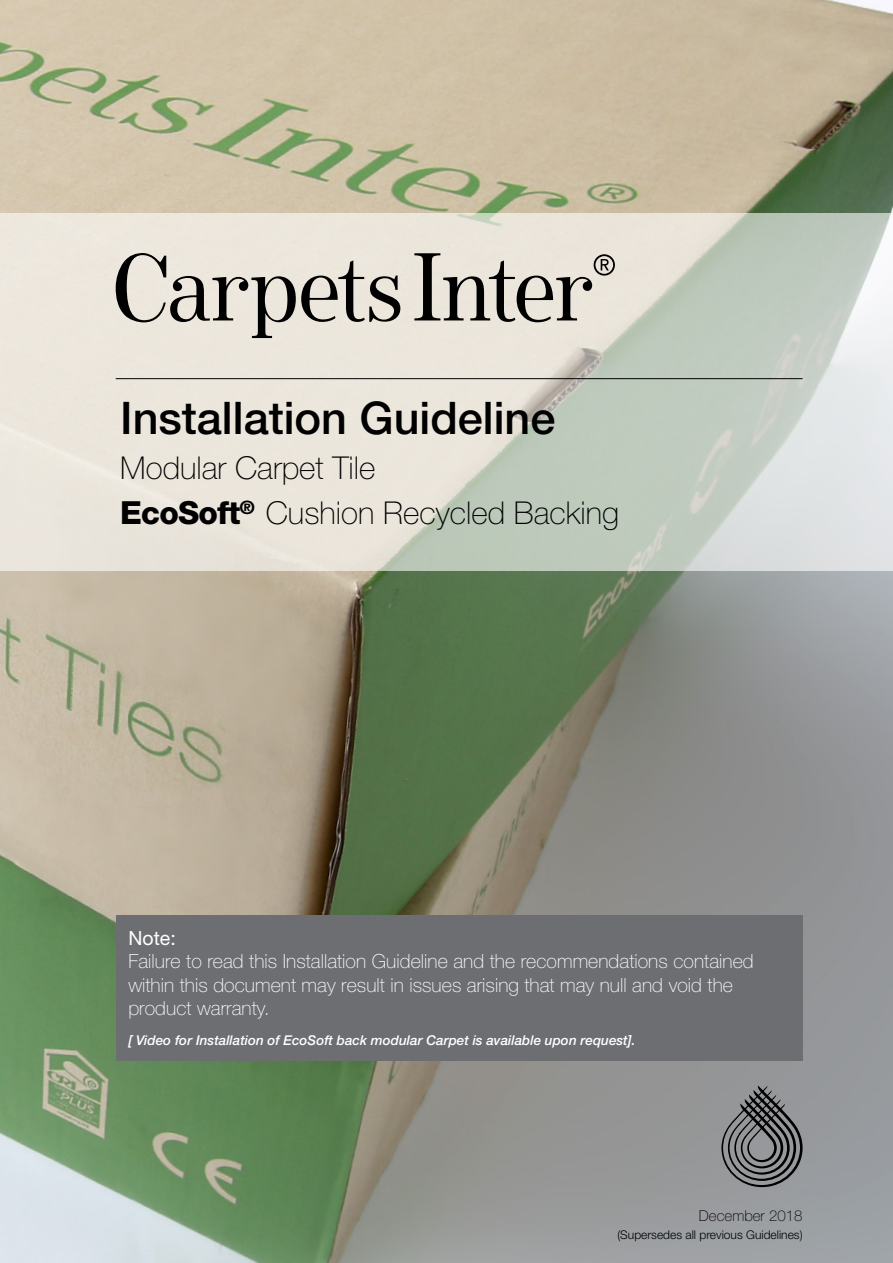
<style>
.page{position:relative;width:893px;height:1263px;background:#fff}
.page>*{position:absolute;margin:0;border:0;box-sizing:border-box;transform-origin:0 0}
.t1{font:500 45px "Helvetica Neue";color:#000}
.t2{font:100 31.5px/45px "Helvetica Neue";color:#000}
.t3{font:100 19.5px/23.4px "Helvetica Neue";letter-spacing:.005em;color:#fff}
.t4{font:19.5px "Helvetica Neue";color:#fff}
.t5{font:100 15px "Helvetica Neue";letter-spacing:.005em;color:#000}
.t6{font:italic 500 13.5px "Helvetica Neue";color:#fff}
.t7{font:300 12px "Helvetica Neue";color:#000}
.s1{font-weight:800;font-size:31.8px}
</style>
<div class="page">
<img style="left:0;top:0;width:893px;height:1263px">
<svg style="left:0;top:213px;width:893px;height:358px;background:#dcdcd3"></svg>
<hr style="left:116px;top:378px;width:687px;height:1px;background:#000">
<svg style="left:721px;top:1085px;width:82px;height:102px;background:#707173"></svg>
<svg style="left:414px;top:253px;width:201px;height:69px;background:#b5b1a9"></svg>
<svg style="left:116px;top:253px;width:284px;height:85px;background:#c0bbb3"></svg>
<div style="left:116px;top:915px;width:687px;height:146px;background:#6d6e71"></div>
<h1 class="t1" style="left:120px;top:391px;width:437px">Installation Guideline</h1>
<h2 class="t2" style="left:120px;top:445px;width:500px">Modular Carpet Tile<br><span class="s1">EcoSoft</span><sup>®</sup> Cushion Recycled Backing</h2>
<p class="t4" style="left:128px;top:926px;width:49px">Note:</p>
<p class="t3" style="left:128px;top:949px;width:627px">Failure to read this Installation Guideline and the recommendations contained within this document may result in issues arising that may null and void the product warranty.</p>
<p class="t6" style="left:128px;top:1033px;width:509px">[ Video for Installation of EcoSoft back modular Carpet is available upon request].</p>
<p class="t5" style="left:699px;top:1206px;width:105px">December 2018</p>
<p class="t7" style="left:617px;top:1228px;width:187px">(Supersedes all previous Guidelines)</p>
</div>
